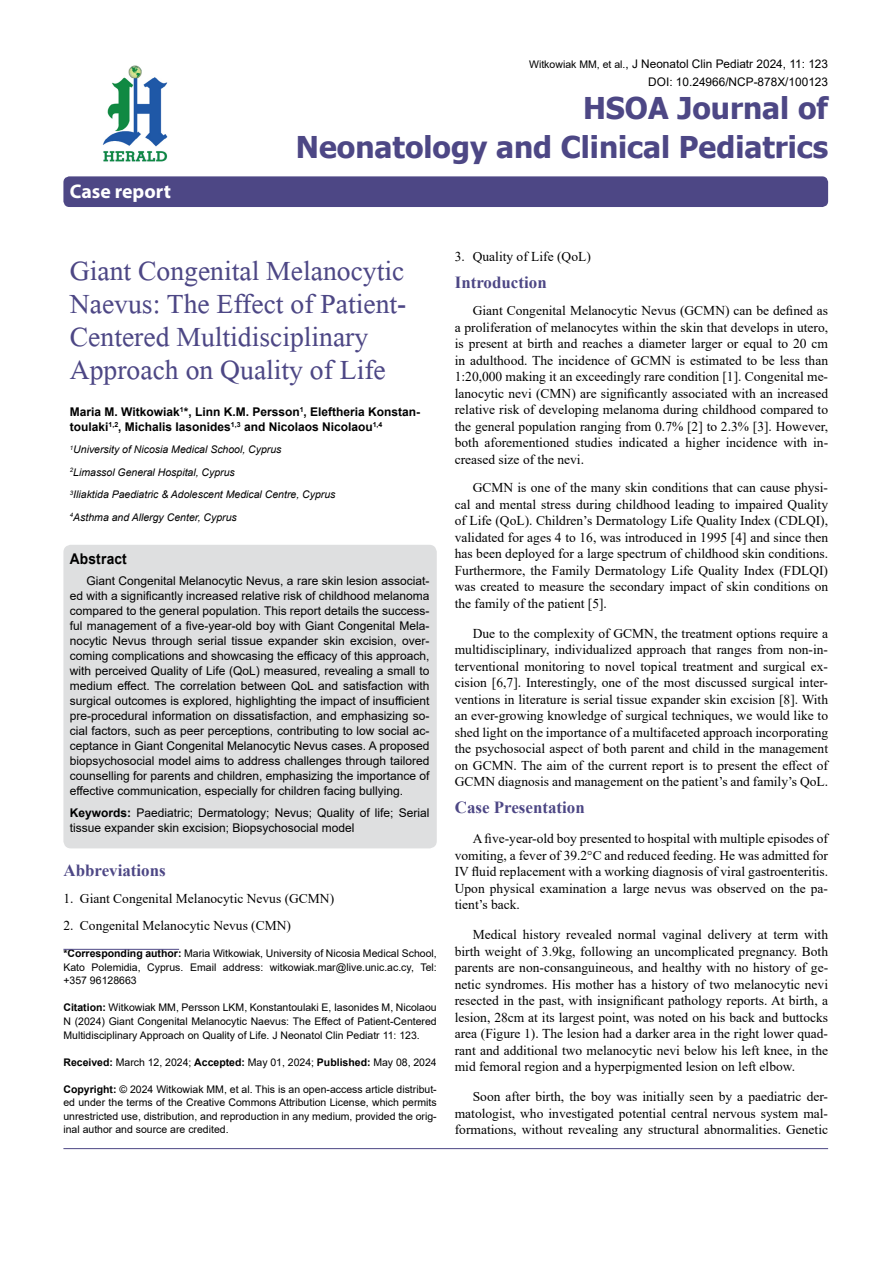
<style>
.page{position:relative;width:893px;height:1263px;background:#fff}
.page>*{position:absolute;margin:0;border:0;box-sizing:border-box;transform-origin:0 0}
.t1{font:41.25px/33px "Microsoft Himalaya";color:#4d4785}
.t2{font:700 30px/39px "Tahoma";color:#4d4785;text-align:right}
.t3{font:700 19.8px "Myriad Hebrew";color:#fff}
.t4{font:700 16.95px "Times New Roman";color:#4d4785}
.t5{font:700 14.85px "Arial";letter-spacing:.015em;color:#000;scale:.93 1}
.t6{font:13.5px/16.5px "Times New Roman";color:#000;text-align:justify}
.t7{font:12px/15px "Arial";color:#000;text-align:justify}
.t8{font:700 12px/15px "Arial";color:#000}
.t9{font:11.85px/18px "Arial";color:#000;text-align:right}
.t10{font:10.5px/13.5px "Arial";color:#000;text-align:justify}
.t11{font:italic 10.5px/22.5px "Arial";color:#000}
.s1{font-size:10.5px}
.s2{font-weight:700}
</style>
<div class="page">
<div style="left:63px;top:176px;width:765px;height:31px;background:#4d4785;border-radius:6px"></div>
<hr style="left:63px;top:949px;width:116px;height:1px;background:#4d4785">
<img style="left:102px;top:65px;width:66px;height:97px">
<hr style="left:63px;top:1148px;width:765px;height:1px;background:#4d4785">
<div style="left:63px;top:545px;width:374px;height:303px;background:#dedfe0;border-radius:8px"></div>
<h3 class="t3" style="left:70px;top:180px;width:103px">Case report</h3>
<p class="t9" style="left:529px;top:55px;width:300px"><span class="s1">Witkowiak MM, et al.</span>, J Neonatol Clin Pediatr 2024, 11: 123<br>DOI: 10.24966/NCP-878X/100123</p>
<h2 class="t2" style="left:296px;top:89px;width:534px">HSOA Journal of<br>Neonatology and Clinical Pediatrics</h2>
<h1 class="t1" style="left:70px;top:249px;width:338px">Giant Congenital Melanocytic<br>Naevus: The Effect of Patient-<br>Centered Multidisciplinary<br>Approach on Quality of Life</h1>
<p class="t8" style="left:70px;top:404px;width:352px">Maria M. Witkowiak<sup>1</sup>*, Linn K.M. Persson<sup>1</sup>, Eleftheria Konstan&shy;toulaki<sup>1,2</sup>, Michalis Iasonides<sup>1,3</sup> and Nicolaos Nicolaou<sup>1,4</sup></p>
<p class="t11" style="left:70px;top:438px;width:267px"><sup>1</sup>University of Nicosia Medical School, Cyprus<br><sup>2</sup>Limassol General Hospital, Cyprus<br><sup>3</sup>Iliaktida Paediatric &amp; Adolescent Medical Centre, Cyprus <sup>4</sup>Asthma and Allergy Center, Cyprus</p>
<p class="t5" style="left:70px;top:548px;width:63px">Abstract</p>
<p class="t7" style="left:70px;top:573px;width:361px;text-indent:16px">Giant Congenital Melanocytic Nevus, a rare skin lesion associat&shy;ed with a significantly increased relative risk of childhood melanoma compared to the general population. This report details the success&shy;ful management of a five-year-old boy with Giant Congenital Mela&shy;nocytic Nevus through serial tissue expander skin excision, over&shy;coming complications and showcasing the efficacy of this approach, with perceived Quality of Life (QoL) measured, revealing a small to medium effect. The correlation between QoL and satisfaction with surgical outcomes is explored, highlighting the impact of insufficient pre-procedural information on dissatisfaction, and emphasizing so&shy;cial factors, such as peer perceptions, contributing to low social ac&shy;ceptance in Giant Congenital Melanocytic Nevus cases. A proposed biopsychosocial model aims to address challenges through tailored counselling for parents and children, emphasizing the importance of effective communication, especially for children facing bullying.</p>
<p class="t7" style="left:70px;top:806px;width:361px"><span class="s2">Keywords:</span> Paediatric; Dermatology; Nevus; Quality of life; Serial tissue expander skin excision; Biopsychosocial model</p>
<p class="t4" style="left:63px;top:858px;width:104px">Abbreviations</p>
<p class="t6" style="left:63px;top:890px;width:272px">1. Giant Congenital Melanocytic Nevus (GCMN)</p>
<p class="t6" style="left:63px;top:917px;width:229px">2. Congenital Melanocytic Nevus (CMN)</p>
<p class="t10" style="left:63px;top:947px;width:375px"><span class="s2">*Corresponding author:</span> Maria Witkowiak, University of Nicosia Medical School, Kato Polemidia, Cyprus. Email address: witkowiak.mar@live.unic.ac.cy, Tel: +357 96128663</p>
<p class="t10" style="left:63px;top:1001px;width:375px"><span class="s2">Citation:</span> Witkowiak MM, Persson LKM, Konstantoulaki E, Iasonides M, Nicolaou N (2024) Giant Congenital Melanocytic Naevus: The Effect of Patient-Centered Multidisciplinary Approach on Quality of Life. J Neonatol Clin Pediatr 11: 123.</p>
<p class="t10" style="left:63px;top:1055px;width:375px"><span class="s2">Received:</span> March 12, 2024; <span class="s2">Accepted:</span> May 01, 2024; <span class="s2">Published:</span> May 08, 2024</p>
<p class="t10" style="left:63px;top:1082px;width:375px"><span class="s2">Copyright:</span> © 2024 Witkowiak MM, et al. This is an open-access article distribut&shy;ed under the terms of the Creative Commons Attribution License, which permits unrestricted use, distribution, and reproduction in any medium, provided the orig&shy;inal author and source are credited.</p>
<p class="t6" style="left:455px;top:248px;width:138px">3. Quality of Life (QoL)</p>
<p class="t4" style="left:455px;top:270px;width:93px">Introduction</p>
<p class="t6" style="left:455px;top:302px;width:375px;text-indent:18px">Giant Congenital Melanocytic Nevus (GCMN) can be defined as a proliferation of melanocytes within the skin that develops in utero, is present at birth and reaches a diameter larger or equal to 20 cm in adulthood. The incidence of GCMN is estimated to be less than 1:20,000 making it an exceedingly rare condition [1]. Congenital me&shy;lanocytic nevi (CMN) are significantly associated with an increased relative risk of developing melanoma during childhood compared to the general population ranging from 0.7% [2] to 2.3% [3]. However, both aforementioned studies indicated a higher incidence with in&shy;creased size of the nevi.</p>
<p class="t6" style="left:455px;top:479px;width:375px;text-indent:18px">GCMN is one of the many skin conditions that can cause physi&shy;cal and mental stress during childhood leading to impaired Quality of Life (QoL). Children’s Dermatology Life Quality Index (CDLQI), validated for ages 4 to 16, was introduced in 1995 [4] and since then has been deployed for a large spectrum of childhood skin conditions.<br>Furthermore, the Family Dermatology Life Quality Index (FDLQI) was created to measure the secondary impact of skin conditions on the family of the patient [5].</p>
<p class="t6" style="left:455px;top:625px;width:375px;text-indent:18px">Due to the complexity of GCMN, the treatment options require a multidisciplinary, individualized approach that ranges from non-in&shy;terventional monitoring to novel topical treatment and surgical ex&shy;cision [6,7]. Interestingly, one of the most discussed surgical inter&shy;ventions in literature is serial tissue expander skin excision [8]. With an ever-growing knowledge of surgical techniques, we would like to shed light on the importance of a multifaceted approach incorporating the psychosocial aspect of both parent and child in the management on GCMN. The aim of the current report is to present the effect of GCMN diagnosis and management on the patient’s and family’s QoL.</p>
<p class="t4" style="left:455px;top:795px;width:132px">Case Presentation</p>
<p class="t6" style="left:455px;top:830px;width:375px;text-indent:18px">A five-year-old boy presented to hospital with multiple episodes of vomiting, a fever of 39.2°C and reduced feeding. He was admitted for IV fluid replacement with a working diagnosis of viral gastroenteritis.<br>Upon physical examination a large nevus was observed on the pa&shy;tient’s back.</p>
<p class="t6" style="left:455px;top:926px;width:375px;text-indent:18px">Medical history revealed normal vaginal delivery at term with birth weight of 3.9kg, following an uncomplicated pregnancy. Both parents are non-consanguineous, and healthy with no history of ge&shy;netic syndromes. His mother has a history of two melanocytic nevi resected in the past, with insignificant pathology reports. At birth, a lesion, 28cm at its largest point, was noted on his back and buttocks area (Figure 1). The lesion had a darker area in the right lower quad&shy;rant and additional two melanocytic nevi below his left knee, in the mid femoral region and a hyperpigmented lesion on left elbow.</p>
<p class="t6" style="left:455px;top:1088px;width:375px;text-indent:18px">Soon after birth, the boy was initially seen by a paediatric der&shy;matologist, who investigated potential central nervous system mal&shy;formations, without revealing any structural abnormalities. Genetic</p>
</div>
